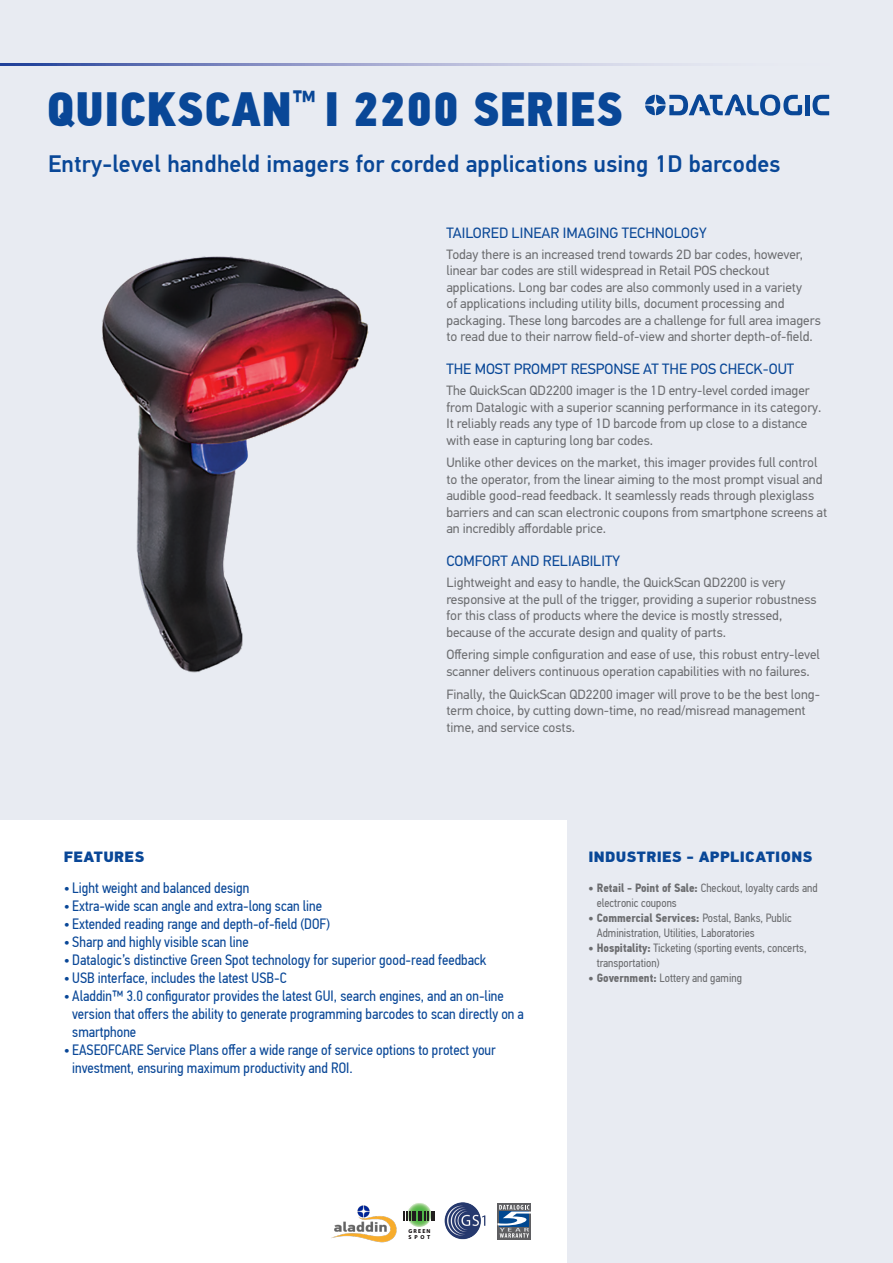
<style>
.page{position:relative;width:893px;height:1263px;background:#fff}
.page>*{position:absolute;margin:0;border:0;box-sizing:border-box;transform-origin:0 0}
.t1{font:48px "PF Din Text Cond Pro X Black";letter-spacing:.01em;color:#094797}
.t2{font:500 24px "PF Din Text Pro";letter-spacing:.01em;color:#094797}
.t3{font:15px/18px "PF Din Text Cond Pro";color:#094797}
.t4{font:15px "PF Din Text Pro";color:#094797}
.t5{font:900 15px "PF Din Text Pro";letter-spacing:.02em;color:#094797}
.t6{font:13.5px/16.5px "PF Din Text Pro";color:#6c6d70}
.Punto_elenco_grigio{font:12px/15px "PF Din Text Cond Pro";color:#6c6d70}
.t7{font:700 5.7px/5.7px "Myriad Pro";letter-spacing:.2em;color:#080205}
.s1{font-weight:700}
</style>
<div class="page">
<div style="left:0;top:0;width:892px;height:1263px;background:#e8ebf2"></div>
<svg style="left:0;top:64px;width:893px;height:1px"></svg>
<img style="left:102px;top:256px;width:267px;height:417px">
<div style="left:0;top:820px;width:567px;height:442px;background:#fff"></div>
<div style="left:805px;top:95px;width:5px;height:20px;background:#094797"></div>
<svg style="left:812px;top:95px;width:17px;height:20px"></svg>
<svg style="left:645px;top:94px;width:157px;height:22px"></svg>
<img style="left:444px;top:1202px;width:42px;height:38px">
<svg style="left:406px;top:1202px;width:26px;height:25px"></svg>
<svg style="left:403px;top:1211px;width:7px;height:10px"></svg>
<hr style="left:412px;top:1211px;width:4px;height:10px;background:#211e1e">
<hr style="left:418px;top:1211px;width:4px;height:10px;background:#211e1e">
<svg style="left:424px;top:1211px;width:10px;height:10px"></svg>
<svg style="left:498px;top:1203px;width:33px;height:36px"></svg>
<svg style="left:497px;top:1205px;width:34px;height:32px"></svg>
<img style="left:331px;top:1205px;width:66px;height:38px">
<p class="t1" style="left:47px;top:79px;width:578px">QUICKSCAN<sup>™</sup> I 2200 SERIES</p>
<p class="t2" style="left:48px;top:150px;width:734px">Entry-level handheld imagers for corded applications using 1D barcodes</p>
<p class="t4" style="left:446px;top:224px;width:262px">TAILORED LINEAR IMAGING TECHNOLOGY</p>
<p class="t6" style="left:446px;top:246px;width:376px">Today there is an increased trend towards 2D bar codes, however, linear bar codes are still widespread in Retail POS checkout applications. Long bar codes are also commonly used in a variety<br>of applications including utility bills, document processing and packaging. These long barcodes are a challenge for full area imagers to read due to their narrow field-of-view and shorter depth-of-field.</p>
<p class="t4" style="left:446px;top:360px;width:349px">THE MOST PROMPT RESPONSE AT THE POS CHECK-OUT</p>
<p class="t6" style="left:446px;top:382px;width:376px">The QuickScan QD2200 imager is the 1D entry-level corded imager from Datalogic with a superior scanning performance in its category.<br>It reliably reads any type of 1D barcode from up close to a distance with ease in capturing long bar codes.</p>
<p class="t6" style="left:446px;top:455px;width:382px">Unlike other devices on the market, this imager provides full control to the operator, from the linear aiming to the most prompt visual and audible good-read feedback. It seamlessly reads through plexiglass barriers and can scan electronic coupons from smartphone screens at an incredibly affordable price.</p>
<p class="t4" style="left:446px;top:552px;width:175px">COMFORT AND RELIABILITY</p>
<p class="t6" style="left:446px;top:574px;width:372px">Lightweight and easy to handle, the QuickScan QD2200 is very responsive at the pull of the trigger, providing a superior robustness for this class of products where the device is mostly stressed, because of the accurate design and quality of parts.</p>
<p class="t6" style="left:446px;top:647px;width:375px">Offering simple configuration and ease of use, this robust entry-level scanner delivers continuous operation capabilities with no failures.</p>
<p class="t6" style="left:446px;top:686px;width:375px">Finally, the QuickScan QD2200 imager will prove to be the best long&shy;term choice, by cutting down-time, no read/misread management time, and service costs.</p>
<p class="t5" style="left:64px;top:847px;width:82px">FEATURES</p>
<p class="t3" style="left:64px;top:879px;width:187px">• Light weight and balanced design</p>
<p class="t3" style="left:64px;top:897px;width:260px">• Extra-wide scan angle and extra-long scan line</p>
<p class="t3" style="left:64px;top:915px;width:268px">• Extended reading range and depth-of-field (DOF)</p>
<p class="t3" style="left:64px;top:933px;width:187px">• Sharp and highly visible scan line</p>
<p class="t3" style="left:64px;top:951px;width:424px">• Datalogic’s distinctive Green Spot technology for superior good-read feedback</p>
<p class="t3" style="left:64px;top:969px;width:224px">• USB interface, includes the latest USB-C</p>
<p class="t3" style="left:72px;top:987px;width:453px;text-indent:-9px">• Aladdin™ 3.0 configurator provides the latest GUI, search engines, and an on-line version that offers the ability to generate programming barcodes to scan directly on a smartphone</p>
<p class="t3" style="left:72px;top:1041px;width:425px;text-indent:-9px">• EASEOFCARE Service Plans offer a wide range of service options to protect your investment, ensuring maximum productivity and ROI.</p>
<p class="t7" style="left:409px;top:1228px;width:23px">GREEN<br>SPOT</p>
<p class="t5" style="left:588px;top:847px;width:226px">INDUSTRIES - APPLICATIONS</p>
<p class="Punto_elenco_grigio" style="left:597px;top:880px;width:222px;text-indent:-9px"><span class="s1">• Retail - Point of Sale:</span> Checkout, loyalty cards and electronic coupons</p>
<p class="Punto_elenco_grigio" style="left:597px;top:910px;width:197px;text-indent:-9px"><span class="s1">• Commercial Services:</span> Postal, Banks, Public<br>Administration, Utilities, Laboratories</p>
<p class="Punto_elenco_grigio" style="left:597px;top:940px;width:211px;text-indent:-9px"><span class="s1">• Hospitality:</span> Ticketing (sporting events, concerts, transportation)</p>
<p class="Punto_elenco_grigio" style="left:588px;top:970px;width:155px"><span class="s1">• Government:</span> Lottery and gaming</p>
</div>
